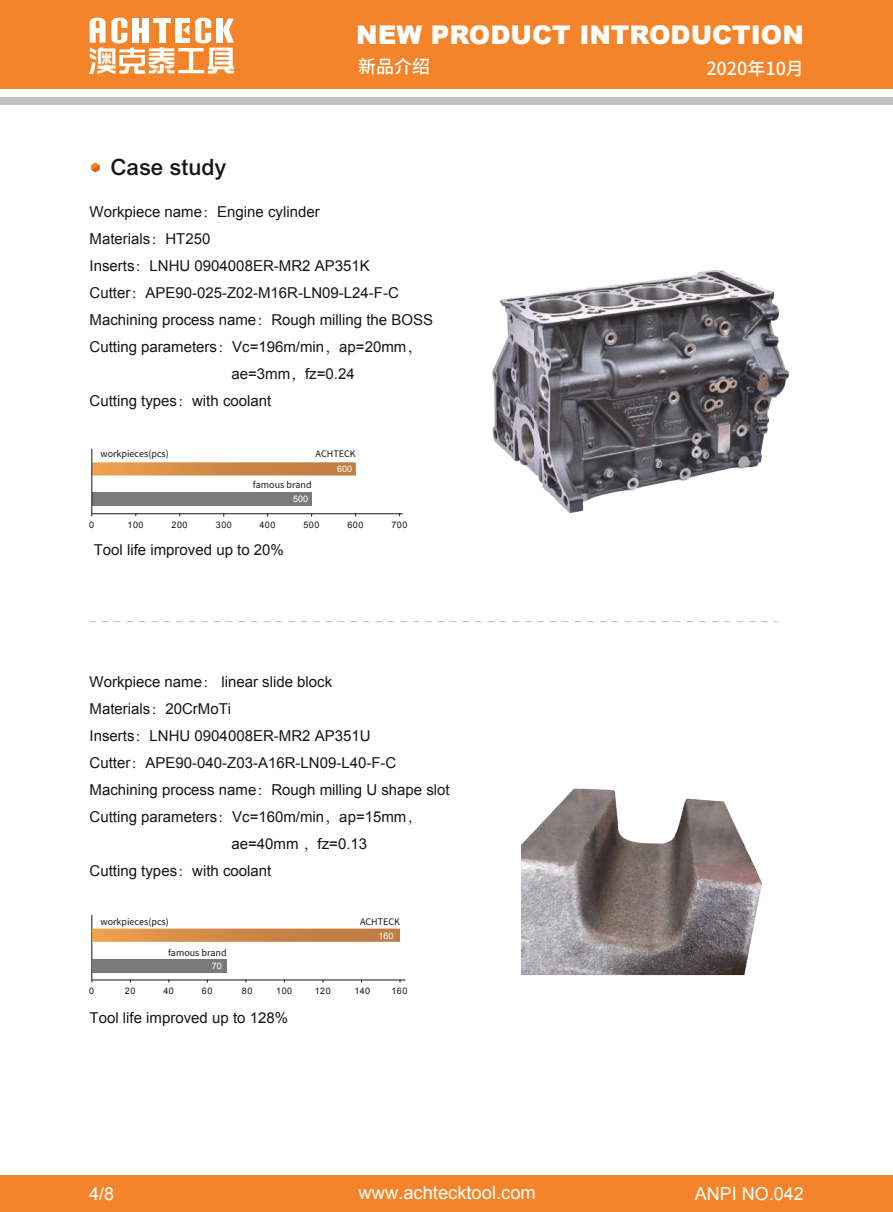
<style>
.page{position:relative;width:893px;height:1212px;background:#fff}
.page>*{position:absolute;margin:0;border:0;box-sizing:border-box;transform-origin:0 0}
.t1{font:900 25.8px "Arial";color:#fff}
.t2{font:500 22.5px "Arial MT Std";color:#141615}
.t3{font:18.3px "Arial";color:#fff}
.t4{font:18px "Arial";color:#fff}
.t5{font:500 18px "Source Han Sans CN";color:#fff}
.t6{font:15px "Arial";color:#141615}
.t7{font:9px "Source Han Sans CN";color:#141615}
.t8{font:9px "Arial";letter-spacing:.05em;color:#141615}
.t9{font:9px "Arial";color:#fff}
.s1{font-family:"Adobe Song Std";font-weight:300}
</style>
<div class="page">
<svg style="left:89px;top:621px;width:688px;height:1px"></svg>
<hr style="left:92px;top:979px;width:313px;height:1px;background:#141615">
<hr style="left:91px;top:915px;width:1px;height:67px;background:#141615">
<div style="left:92px;top:492px;width:220px;height:13px;background:#787a7c"></div>
<img style="left:92px;top:462px;width:264px;height:13px">
<hr style="left:92px;top:513px;width:311px;height:1px;background:#141615">
<hr style="left:91px;top:449px;width:1px;height:67px;background:#141615">
<svg style="left:91px;top:162px;width:9px;height:10px"></svg>
<div style="left:92px;top:959px;width:135px;height:13px;background:#787a7c"></div>
<img style="left:522px;top:788px;width:240px;height:187px">
<img style="left:492px;top:270px;width:298px;height:244px">
<img style="left:92px;top:928px;width:308px;height:14px">
<div style="left:0;top:0;width:893px;height:89px;background:#f58329"></div>
<div style="left:0;top:97px;width:893px;height:8px;background:#c0c2c4"></div>
<svg style="left:89px;top:18px;width:145px;height:56px"></svg>
<div style="left:0;top:1175px;width:893px;height:37px;background:#f58329"></div>
<h2 class="t2" style="left:110px;top:159px;width:118px">Case study</h2>
<h1 class="t1" style="left:356px;top:20px;width:449px">NEW PRODUCT INTRODUCTION</h1>
<p class="t5" style="left:358px;top:56px;width:74px">新品介绍</p>
<p class="t5" style="left:706px;top:58px;width:99px">2020年10月</p>
<p class="t6" style="left:90px;top:206px;width:232px">Workpiece name<span class="s1">：</span>Engine cylinder</p>
<p class="t6" style="left:90px;top:233px;width:122px">Materials<span class="s1">：</span>HT250</p>
<p class="t6" style="left:90px;top:260px;width:282px">Inserts<span class="s1">：</span>LNHU 0904008ER-MR2 AP351K</p>
<p class="t6" style="left:90px;top:287px;width:311px">Cutter<span class="s1">：</span>APE90-025-Z02-M16R-LN09-L24-F-C</p>
<p class="t6" style="left:90px;top:314px;width:345px">Machining process name<span class="s1">：</span>Rough milling the BOSS</p>
<p class="t6" style="left:90px;top:341px;width:333px">Cutting parameters<span class="s1">：</span>Vc=196m/min<span class="s1">，</span>ap=20mm<span class="s1">，</span></p>
<p class="t6" style="left:231px;top:368px;width:125px">ae=3mm<span class="s1">，</span>fz=0.24</p>
<p class="t6" style="left:90px;top:395px;width:183px">Cutting types<span class="s1">：</span>with coolant</p>
<p class="t7" style="left:100px;top:449px;width:70px">workpieces(pcs)</p>
<p class="t7" style="left:316px;top:449px;width:41px">ACHTECK</p>
<p class="t7" style="left:253px;top:480px;width:60px">famous brand</p>
<p class="t9" style="left:293px;top:496px;width:17px">500</p>
<p class="t9" style="left:337px;top:466px;width:17px">600</p>
<p class="t8" style="left:89px;top:521px;width:7px">0</p>
<p class="t8" style="left:128px;top:521px;width:17px">100</p>
<p class="t8" style="left:216px;top:521px;width:17px">300</p>
<p class="t8" style="left:172px;top:521px;width:17px">200</p>
<p class="t8" style="left:260px;top:521px;width:17px">400</p>
<p class="t8" style="left:347px;top:521px;width:17px">600</p>
<p class="t8" style="left:303px;top:521px;width:17px">500</p>
<p class="t8" style="left:391px;top:521px;width:17px">700</p>
<p class="t6" style="left:94px;top:544px;width:192px">Tool life improved up to 20%</p>
<p class="t6" style="left:90px;top:676px;width:244px">Workpiece name<span class="s1">：</span> linear slide block</p>
<p class="t6" style="left:90px;top:703px;width:143px">Materials<span class="s1">：</span>20CrMoTi</p>
<p class="t6" style="left:90px;top:730px;width:282px">Inserts<span class="s1">：</span>LNHU 0904008ER-MR2 AP351U</p>
<p class="t6" style="left:90px;top:757px;width:308px">Cutter<span class="s1">：</span>APE90-040-Z03-A16R-LN09-L40-F-C</p>
<p class="t6" style="left:90px;top:784px;width:362px">Machining process name<span class="s1">：</span>Rough milling U shape slot</p>
<p class="t6" style="left:90px;top:811px;width:333px">Cutting parameters<span class="s1">：</span>Vc=160m/min<span class="s1">，</span>ap=15mm<span class="s1">，</span></p>
<p class="t6" style="left:231px;top:838px;width:137px">ae=40mm <span class="s1">，</span>fz=0.13</p>
<p class="t6" style="left:90px;top:865px;width:183px">Cutting types<span class="s1">：</span>with coolant</p>
<p class="t7" style="left:100px;top:917px;width:70px">workpieces(pcs)</p>
<p class="t7" style="left:168px;top:947px;width:60px">famous brand</p>
<p class="t9" style="left:212px;top:963px;width:12px">70</p>
<p class="t7" style="left:360px;top:916px;width:41px">ACHTECK</p>
<p class="t9" style="left:378px;top:932px;width:17px">160</p>
<p class="t8" style="left:89px;top:987px;width:7px">0</p>
<p class="t8" style="left:202px;top:987px;width:12px">60</p>
<p class="t8" style="left:242px;top:987px;width:12px">80</p>
<p class="t8" style="left:276px;top:987px;width:17px">100</p>
<p class="t8" style="left:315px;top:987px;width:17px">120</p>
<p class="t8" style="left:354px;top:987px;width:17px">140</p>
<p class="t8" style="left:391px;top:987px;width:17px">160</p>
<p class="t8" style="left:125px;top:987px;width:12px">20</p>
<p class="t8" style="left:163px;top:987px;width:12px">40</p>
<p class="t6" style="left:90px;top:1011px;width:200px">Tool life improved up to 128%</p>
<p class="t3" style="left:359px;top:1186px;width:179px">www.achtecktool.com</p>
<p class="t4" style="left:89px;top:1187px;width:27px">4/8</p>
<p class="t4" style="left:695px;top:1187px;width:111px">ANPI NO.042</p>
</div>
